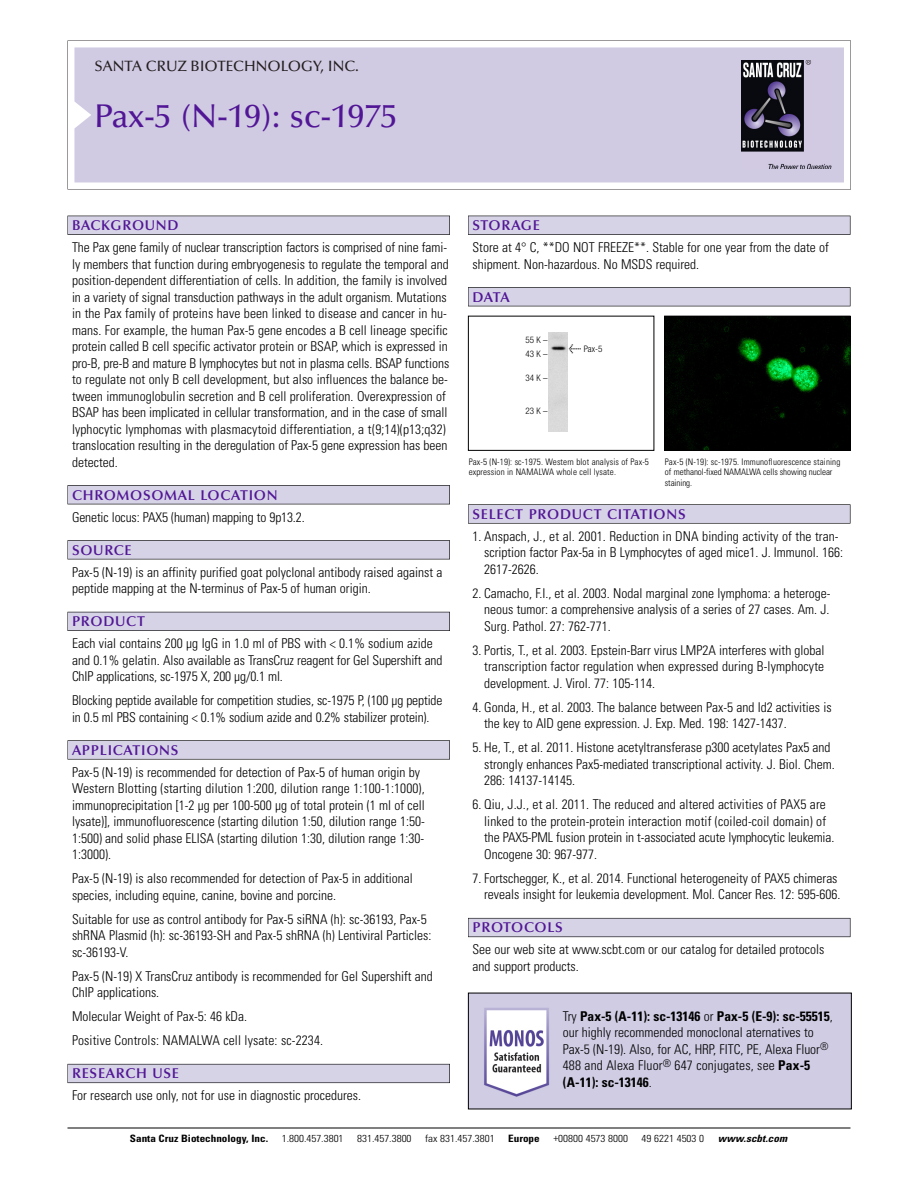
<style>
.page{position:relative;width:918px;height:1188px;background:#fff}
.page>*{position:absolute;margin:0;border:0;box-sizing:border-box;transform-origin:0 0}
.t1{font:500 33px "Optima";color:#511695}
.t2{font:500 15px "Optima";color:#231f20}
.t3{font:600 14.25px "Optima";letter-spacing:.05em;color:#511695}
.t4{font:300 condensed 13.5px/16.5px "Univers";color:#000}
.t5{font:300 condensed 10.2px "Univers";color:#000;scale:1.1 1}
.t6{font:700 condensed 10.2px "Univers";color:#000;scale:1.1 1}
.t7{font:italic 700 condensed 10.2px "Univers";letter-spacing:.005em;color:#000;scale:1.1 1}
.t8{font:300 condensed 9px/10.5px "Univers";letter-spacing:-.01em;color:#000}
.t9{font:300 condensed 9px/10.5px "Univers";letter-spacing:.015em;color:#000}
.t10{font:300 condensed 9px/14.1px "Helvetica Neue";color:#000}
.s1{font-family:"Meta Plus";font-weight:400;font-stretch:normal;font-size:10.5px}
.s2{font-weight:700}
</style>
<div class="page">
<svg style="left:68px;top:40px;width:783px;height:149px"></svg>
<div style="left:74px;top:47px;width:770px;height:135px;background:#d1cae3"></div>
<img style="left:741px;top:60px;width:90px;height:108px">
<div style="left:68px;top:216px;width:382px;height:19px;background:#525155"></div>
<div style="left:68px;top:216px;width:381px;height:18px;background:#d7d3e7"></div>
<div style="left:68px;top:485px;width:382px;height:19px;background:#525155"></div>
<div style="left:68px;top:486px;width:381px;height:18px;background:#d7d3e7"></div>
<div style="left:68px;top:540px;width:382px;height:19px;background:#545357"></div>
<div style="left:68px;top:541px;width:381px;height:18px;background:#d7d3e7"></div>
<div style="left:68px;top:612px;width:382px;height:19px;background:#54535a"></div>
<div style="left:68px;top:612px;width:381px;height:18px;background:#d7d3e7"></div>
<svg style="left:68px;top:740px;width:382px;height:20px"></svg>
<div style="left:68px;top:741px;width:381px;height:18px;background:#d7d3e7"></div>
<div style="left:68px;top:1064px;width:382px;height:19px;background:#66646e"></div>
<div style="left:68px;top:1064px;width:381px;height:18px;background:#d7d3e7"></div>
<div style="left:468px;top:216px;width:382px;height:19px;background:#525155"></div>
<div style="left:468px;top:216px;width:382px;height:18px;background:#d7d3e7"></div>
<div style="left:468px;top:287px;width:382px;height:19px;background:#525155"></div>
<div style="left:468px;top:288px;width:382px;height:18px;background:#d7d3e7"></div>
<div style="left:468px;top:504px;width:382px;height:20px;background:#666667"></div>
<div style="left:468px;top:505px;width:382px;height:18px;background:#d7d3e7"></div>
<div style="left:468px;top:918px;width:382px;height:19px;background:#66646d"></div>
<div style="left:468px;top:919px;width:382px;height:18px;background:#d7d3e7"></div>
<hr style="left:68px;top:1128px;width:782px;height:1px;background:#000">
<div style="left:468px;top:316px;width:186px;height:135px;border:1px solid #000"></div>
<img style="left:666px;top:318px;width:182px;height:131px">
<div style="left:664px;top:316px;width:186px;height:135px;border:1px solid #000"></div>
<div style="left:549px;top:332px;width:19px;height:99px;background:#d8d8d8"></div>
<img style="left:470px;top:995px;width:380px;height:112px">
<p class="t2" style="left:94px;top:61px;width:266px">SANTA CRUZ BIOTECHNOLOGY, INC.</p>
<h1 class="t1" style="left:94px;top:103px;width:304px">Pax-5 (N-19): sc-1975</h1>
<p class="t3" style="left:72px;top:219px;width:108px">BACKGROUND</p>
<p class="t4" style="left:72px;top:240px;width:379px">The Pax gene family of nuclear transcription factors is comprised of nine fami&shy;ly members that function during embryogenesis to regulate the temporal and position-dependent differentiation of cells. In addition, the family is involved in a variety of signal transduction pathways in the adult organism. Mutations in the Pax family of proteins have been linked to disease and cancer in hu&shy;mans. For example, the human Pax-5 gene encodes a B cell lineage specific protein called B cell specific activator protein or BSAP, which is expressed in pro-B, pre-B and mature B lymphocytes but not in plasma cells. BSAP functions to regulate not only B cell development, but also influences the balance be&shy;tween immunoglobulin secretion and B cell proliferation. Overexpression of BSAP has been implicated in cellular transformation, and in the case of small lyphocytic lymphomas with plasmacytoid differentiation, a t(9;14)(p13;q32) translocation resulting in the deregulation of Pax-5 gene expression has been detected.</p>
<p class="t3" style="left:72px;top:489px;width:207px">CHROMOSOMAL LOCATION</p>
<p class="t4" style="left:72px;top:510px;width:234px">Genetic locus: PAX5 (human) mapping to 9p13.2.</p>
<p class="t3" style="left:72px;top:544px;width:61px">SOURCE</p>
<p class="t4" style="left:72px;top:565px;width:372px">Pax-5 (N-19) is an affinity purified goat polyclonal antibody raised against a peptide mapping at the N-terminus of Pax-5 of human origin.</p>
<p class="t3" style="left:72px;top:616px;width:74px">PRODUCT</p>
<p class="t4" style="left:72px;top:636px;width:372px">Each vial contains 200 µg IgG in 1.0 ml of PBS with &lt; 0.1% sodium azide and 0.1% gelatin. Also available as TransCruz reagent for Gel Supershift and<br>ChIP applications, sc-1975 X, 200 µg/0.1 ml.</p>
<p class="t4" style="left:72px;top:693px;width:372px">Blocking peptide available for competition studies, sc-1975 P, (100 µg peptide in 0.5 ml PBS containing &lt; 0.1% sodium azide and 0.2% stabilizer protein).</p>
<p class="t3" style="left:72px;top:744px;width:108px">APPLICATIONS</p>
<p class="t4" style="left:72px;top:765px;width:354px">Pax-5 (N-19) is recommended for detection of Pax-5 of human origin by Western Blotting (starting dilution 1:200, dilution range 1:100-1:1000), immunoprecipitation [1-2 µg per 100-500 µg of total protein (1 ml of cell lysate)], immunofluorescence (starting dilution 1:50, dilution range 1:50- 1:500) and solid phase ELISA (starting dilution 1:30, dilution range 1:30- 1:3000).</p>
<p class="t4" style="left:72px;top:871px;width:342px">Pax-5 (N-19) is also recommended for detection of Pax-5 in additional species, including equine, canine, bovine and porcine.</p>
<p class="t4" style="left:72px;top:912px;width:361px">Suitable for use as control antibody for Pax-5 siRNA (h): sc-36193, Pax-5 shRNA Plasmid (h): sc-36193-SH and Pax-5 shRNA (h) Lentiviral Particles: sc-36193-V.</p>
<p class="t4" style="left:72px;top:969px;width:362px">Pax-5 (N-19) X TransCruz antibody is recommended for Gel Supershift and<br>ChIP applications.</p>
<p class="t4" style="left:72px;top:1006px;width:253px;line-height:24px">Molecular Weight of Pax-5: 46 kDa.<br>Positive Controls: NAMALWA cell lysate: sc-2234.</p>
<p class="t3" style="left:72px;top:1068px;width:109px">RESEARCH USE</p>
<p class="t4" style="left:72px;top:1088px;width:290px">For research use only, not for use in diagnostic procedures.</p>
<p class="t3" style="left:473px;top:219px;width:69px">STORAGE</p>
<p class="t4" style="left:473px;top:240px;width:358px">Store at 4° C, **DO NOT FREEZE**. Stable for one year from the date of shipment. Non-hazardous. No MSDS required.</p>
<p class="t3" style="left:473px;top:291px;width:39px">DATA</p>
<p class="t10" style="left:526px;top:334px;width:24px">55K–<br>43K–</p>
<p class="t10" style="left:526px;top:372px;width:24px">34K–</p>
<p class="t10" style="left:526px;top:405px;width:24px">23K–</p>
<p class="t10" style="left:569px;top:343px;width:35px"><span class="s1">&lt;</span> Pax-5</p>
<p class="t9" style="left:469px;top:457px;width:182px">Pax-5 (N-19): sc-1975. Western blot analysis of Pax-5 expression in NAMALWA whole cell lysate.</p>
<p class="t8" style="left:665px;top:457px;width:177px">Pax-5 (N-19): sc-1975. Immunofluorescence staining of methanol-fixed NAMALWA cells showing nuclear staining.</p>
<p class="t3" style="left:473px;top:508px;width:215px">SELECT PRODUCT CITATIONS</p>
<p class="t4" style="left:484px;top:529px;width:361px;text-indent:-12px">1. Anspach, J., et al. 2001. Reduction in DNA binding activity of the tran&shy;scription factor Pax-5a in B Lymphocytes of aged mice1. J. Immunol. 166:<br>2617-2626.</p>
<p class="t4" style="left:484px;top:586px;width:348px;text-align:justify;text-indent:-12px">2. Camacho, F.I., et al. 2003. Nodal marginal zone lymphoma: a heteroge&shy;neous tumor: a comprehensive analysis of a series of 27 cases. Am. J.<br>Surg. Pathol. 27: 762-771.</p>
<p class="t4" style="left:484px;top:643px;width:342px;text-align:justify;text-indent:-12px">3. Portis, T., et al. 2003. Epstein-Barr virus LMP2A interferes with global transcription factor regulation when expressed during B-lymphocyte development. J. Virol. 77: 105-114.</p>
<p class="t4" style="left:484px;top:700px;width:349px;text-indent:-12px">4. Gonda, H., et al. 2003. The balance between Pax-5 and Id2 activities is the key to AID gene expression. J. Exp. Med. 198: 1427-1437.</p>
<p class="t4" style="left:484px;top:740px;width:352px;text-indent:-12px">5. He, T., et al. 2011. Histone acetyltransferase p300 acetylates Pax5 and strongly enhances Pax5-mediated transcriptional activity. J. Biol. Chem.<br>286: 14137-14145.</p>
<p class="t4" style="left:484px;top:797px;width:352px;text-indent:-12px">6. Qiu, J.J., et al. 2011. The reduced and altered activities of PAX5 are linked to the protein-protein interaction motif (coiled-coil domain) of the PAX5-PML fusion protein in t-associated acute lymphocytic leukemia.<br>Oncogene 30: 967-977.</p>
<p class="t4" style="left:473px;top:871px;width:370px;text-align:right">7. Fortschegger, K., et al. 2014. Functional heterogeneity of PAX5 chimeras reveals insight for leukemia development. Mol. Cancer Res. 12: 595-606.</p>
<p class="t3" style="left:473px;top:922px;width:92px">PROTOCOLS</p>
<p class="t4" style="left:473px;top:943px;width:353px">See our web site at www.scbt.com or our catalog for detailed protocols and support products.</p>
<p class="t4" style="left:563px;top:1009px;width:272px">Try <span class="s2">Pax-5 (A-11): sc-13146</span> or <span class="s2">Pax-5 (E-9): sc-55515</span>, our highly recommended monoclonal aternatives to Pax-5 (N-19). Also, for AC, HRP, FITC, PE, Alexa Fluor<sup>® </sup>488 and Alexa Fluor<sup>®</sup> 647 conjugates, see <span class="s2">Pax-5 (A-11): sc-13146</span>.</p>
<p class="t6" style="left:130px;top:1135px;width:127px">Santa Cruz Biotechnology, Inc.</p>
<p class="t5" style="left:282px;top:1135px;width:58px">1.800.457.3801</p>
<p class="t5" style="left:357px;top:1135px;width:51px">831.457.3800</p>
<p class="t5" style="left:425px;top:1135px;width:65px">fax 831.457.3801</p>
<p class="t6" style="left:508px;top:1135px;width:30px">Europe</p>
<p class="t5" style="left:553px;top:1135px;width:69px">+00800 4573 8000</p>
<p class="t5" style="left:642px;top:1135px;width:58px">49 6221 4503 0</p>
<p class="t7" style="left:718px;top:1135px;width:64px">www.scbt.com</p>
</div>
